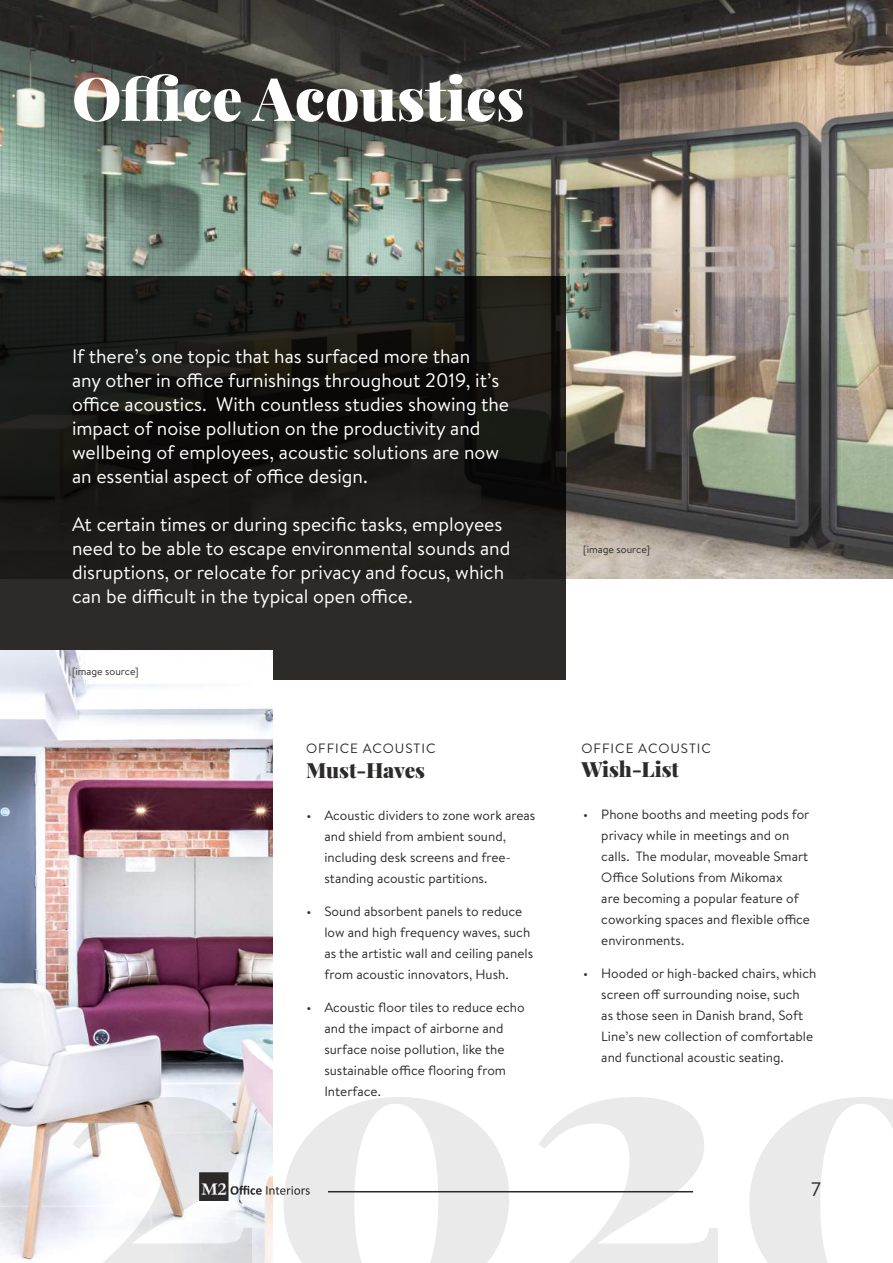
<style>
.page{position:relative;width:893px;height:1263px;background:#fff}
.page>*{position:absolute;margin:0;border:0;box-sizing:border-box;transform-origin:0 0}
.t1{font:900 60px "Playfair Display";color:#fff}
.t2{font:900 21px "Playfair Display";color:#2d2b2a}
.t3{font:19.5px/24px "Brandon Text";color:#fff}
.t4{font:19.5px "Brandon Text";color:#2d2b2a}
.t5{font:13.5px/21px "Brandon Text";color:#2d2b2a}
.t6{font:13.5px "Brandon Text";letter-spacing:.07em;color:#2d2b2a}
.t7{font:10.5px "Brandon Text";color:#2d2b2a}
</style>
<div class="page">
<img style="left:0;top:0;width:893px;height:578px">
<svg style="left:0;top:276px;width:565px;height:403px;background:#1d1c19"></svg>
<img style="left:0;top:650px;width:272px;height:611px">
<svg style="left:71px;top:1097px;width:822px;height:166px"></svg>
<hr style="left:328px;top:1191px;width:365px;height:1px;background:#2d2b2a">
<img style="left:200px;top:1172px;width:112px;height:29px">
<h1 class="t1" style="left:72px;top:51px;width:454px">Office Acoustics</h1>
<p class="t3" style="left:72px;top:343px;width:439px">If there’s one topic that has surfaced more than<br>any other in office furnishings throughout 2019, it’s office acoustics. With countless studies showing the impact of noise pollution on the productivity and wellbeing of employees, acoustic solutions are now an essential aspect of office design.</p>
<h3 class="t3" style="left:72px;top:511px;width:440px">At certain times or during specific tasks, employees need to be able to escape environmental sounds and disruptions, or relocate for privacy and focus, which can be difficult in the typical open office.</h3>
<p class="t7" style="left:72px;top:664px;width:68px">[image source]</p>
<p class="t6" style="left:306px;top:739px;width:131px">OFFICE ACOUSTIC</p>
<h2 class="t2" style="left:306px;top:753px;width:121px">Must-Haves</h2>
<p class="t5" style="left:324px;top:804px;width:213px;text-indent:-18px">• Acoustic dividers to zone work areas and shield from ambient sound, including desk screens and free&shy;standing acoustic partitions.</p>
<p class="t5" style="left:324px;top:900px;width:210px;text-indent:-18px">• Sound absorbent panels to reduce low and high frequency waves, such as the artistic wall and ceiling panels from acoustic innovators, Hush.</p>
<p class="t5" style="left:324px;top:996px;width:202px;text-indent:-18px">• Acoustic floor tiles to reduce echo and the impact of airborne and surface noise pollution, like the sustainable office flooring from<br>Interface.</p>
<p class="t7" style="left:583px;top:542px;width:68px">[image source]</p>
<p class="t6" style="left:582px;top:739px;width:131px">OFFICE ACOUSTIC</p>
<h2 class="t2" style="left:581px;top:753px;width:99px">Wish-List</h2>
<p class="t5" style="left:601px;top:804px;width:210px;text-indent:-18px">• Phone booths and meeting pods for privacy while in meetings and on calls. The modular, moveable Smart<br>Office Solutions from Mikomax<br>are becoming a popular feature of coworking spaces and flexible office environments.</p>
<p class="t5" style="left:601px;top:963px;width:217px;text-indent:-18px">• Hooded or high-backed chairs, which screen off surrounding noise, such<br>as those seen in Danish brand, Soft Line’s new collection of comfortable and functional acoustic seating.</p>
<h3 class="t4" style="left:811px;top:1176px;width:11px">7</h3>
</div>
